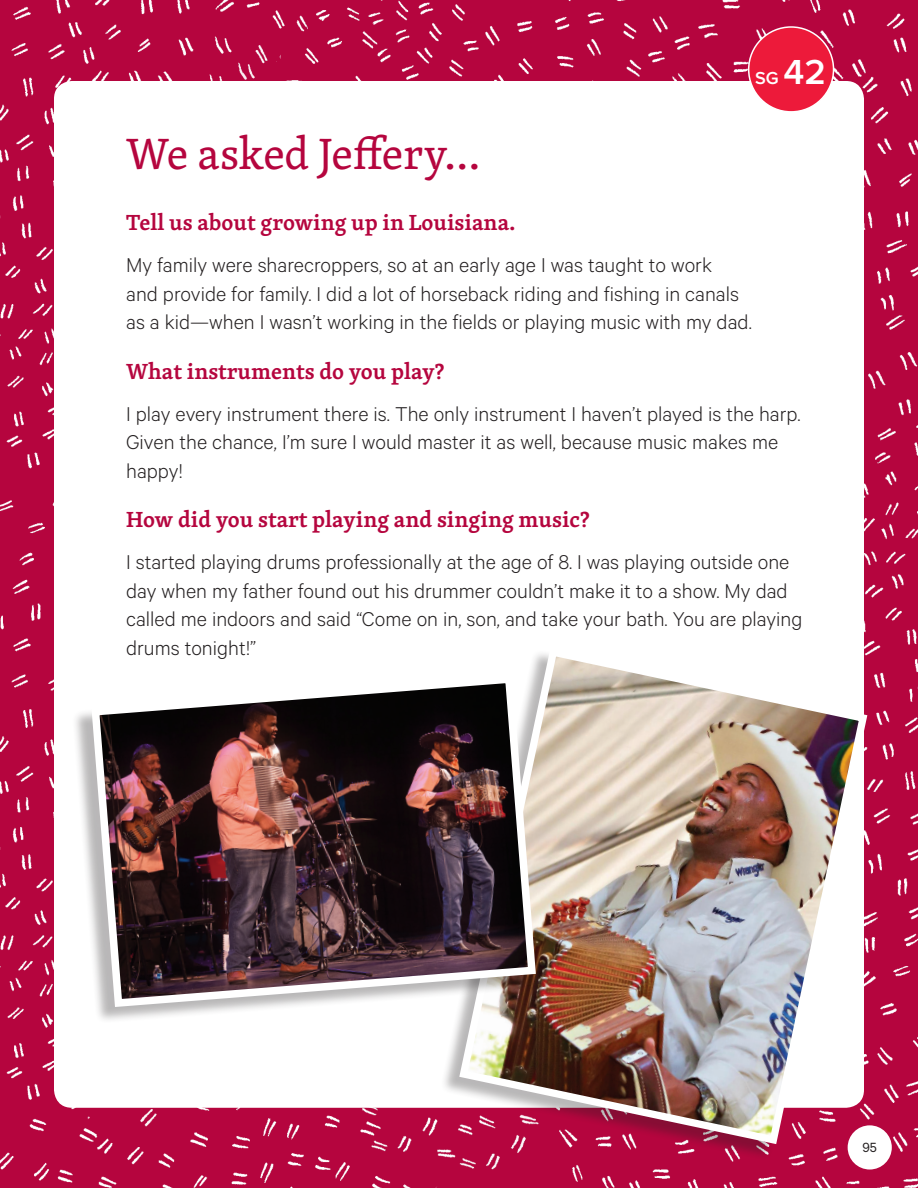
<style>
.page{position:relative;width:918px;height:1188px;background:#fff}
.page>*{position:absolute;margin:0;border:0;box-sizing:border-box;transform-origin:0 0}
.Meet_Artist{font:45px "Skolar";letter-spacing:-.01em;color:#b5053e}
.Body_text_-_Skolar{font:300 22.5px/28.5px "Calibre";color:#231f20}
.Body_text_-_Skolar-2{font:600 22.5px "Skolar";color:#b5053e}
.SG_TopBanner{font:600 18px "Proxima Nova";color:#fff}
.t1{font:15px "Calibre";color:#231f20}
.s1{font-size:36px}
</style>
<div class="page">
<img style="left:0;top:0;width:918px;height:1188px">
<div style="left:54px;top:81px;width:810px;height:1027px;background:#fff;border-radius:18px"></div>
<div style="left:749px;top:27px;width:85px;height:85px;background:#ed1a3a;border-radius:50%"></div>
<div style="left:748px;top:26px;width:86px;height:87px;border:2px solid #fff;border-radius:50%"></div>
<div style="left:848px;top:1125px;width:44px;height:45px;background:#fff;border-radius:50%"></div>
<div style="left:440px;top:649px;width:423px;height:512px;background:#231f20;opacity:.32"></div>
<img style="left:455px;top:644px;width:417px;height:504px">
<div style="left:72px;top:676px;width:460px;height:348px;background:#231f20;opacity:.32"></div>
<img style="left:87px;top:671px;width:453px;height:340px">
<p class="SG_TopBanner" style="left:755px;top:67px;width:72px">SG <span class="s1">42</span></p>
<p class="Meet_Artist" style="left:126px;top:120px;width:356px">We asked Jeffery…</p>
<p class="Body_text_-_Skolar-2" style="left:126px;top:205px;width:391px">Tell us about growing up in Louisiana.</p>
<p class="Body_text_-_Skolar" style="left:126px;top:250px;width:627px">My family were sharecroppers, so at an early age I was taught to work<br>and provide for family. I did a lot of horseback riding and fishing in canals as a kid—when I wasn’t working in the fields or playing music with my dad.</p>
<p class="Body_text_-_Skolar-2" style="left:126px;top:354px;width:320px">What instruments do you play?</p>
<p class="Body_text_-_Skolar" style="left:126px;top:399px;width:676px">I play every instrument there is. The only instrument I haven’t played is the harp.<br>Given the chance, I’m sure I would master it as well, because music makes me happy!</p>
<p class="Body_text_-_Skolar-2" style="left:126px;top:502px;width:465px">How did you start playing and singing music?</p>
<p class="Body_text_-_Skolar" style="left:126px;top:547px;width:678px">I started playing drums professionally at the age of 8. I was playing outside one day when my father found out his drummer couldn’t make it to a show. My dad called me indoors and said “Come on in, son, and take your bath. You are playing drums tonight!”</p>
<p class="t1" style="left:862px;top:1139px;width:16px">95</p>
</div>
